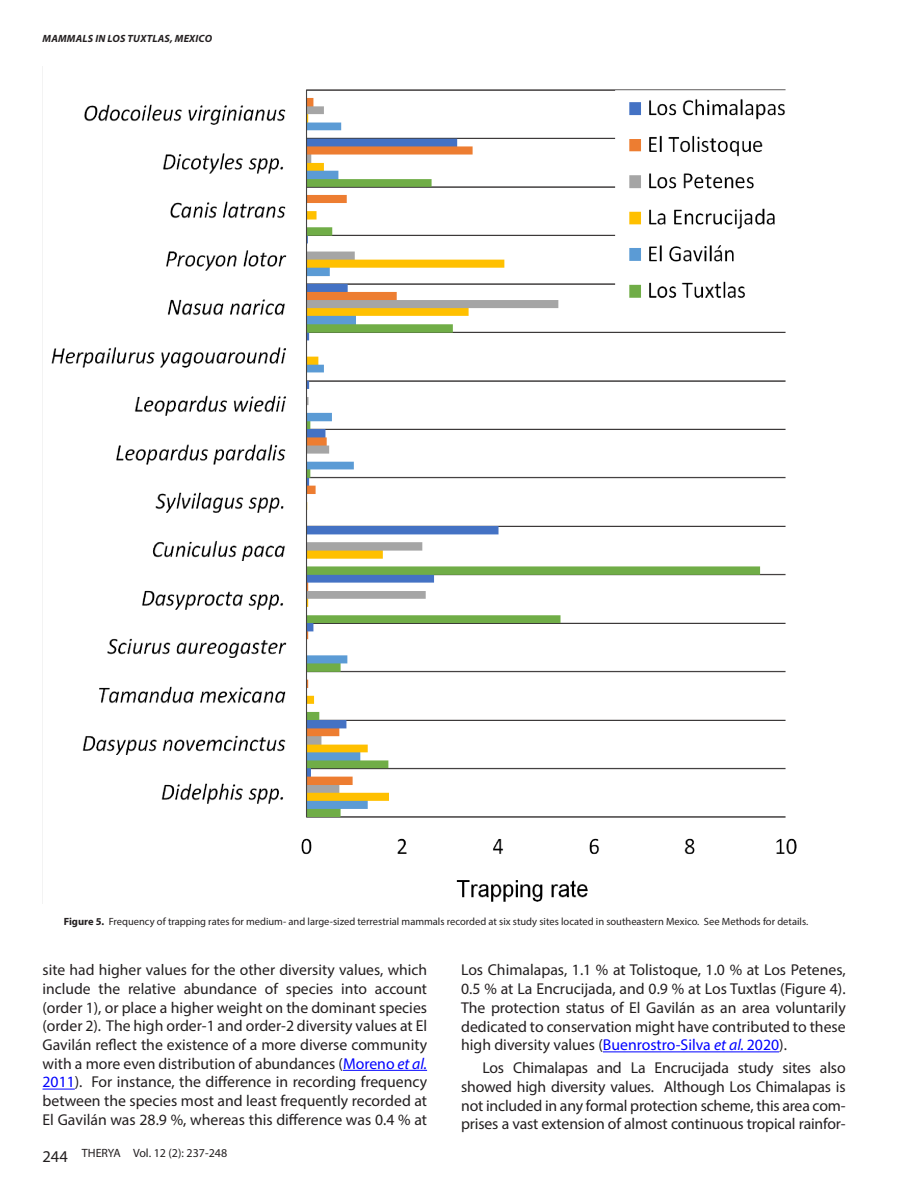
<style>
.page{position:relative;width:918px;height:1188px;background:#fff}
.page>*{position:absolute;margin:0;border:0;box-sizing:border-box;transform-origin:0 0}
.t1{font:15.75px/18.8px "Myriad Pro";color:#231f20;text-align:justify}
.t2{font:15.6px/18.6px "Myriad Pro";color:#231f20}
.t3{font:12px "Myriad Pro";color:#231f20}
.t4{font:10.5px "Myriad Pro";color:#231f20}
.t5{font:italic 700 10.5px "Myriad Pro";letter-spacing:.02em;color:#231f20}
.s1{font-weight:700}
.s2{color:#00f}
.s3{font-style:italic;color:#00f}
.s4{font-size:16.5px}
</style>
<div class="page">
<hr style="left:343px;top:1070px;width:84px;height:1px;background:#00f">
<hr style="left:43px;top:1089px;width:32px;height:1px;background:#00f">
<hr style="left:603px;top:1051px;width:176px;height:1px;background:#00f">
<img style="left:51px;top:89px;width:746px;height:813px">
<p class="t5" style="left:43px;top:31px;width:171px">MAMMALS IN LOS TUXTLAS, MEXICO</p>
<p class="t4" style="left:64px;top:915px;width:746px"><span class="s1">Figure 5.</span> Frequency of trapping rates for medium- and large-sized terrestrial mammals recorded at six study sites located in southeastern Mexico. See Methods for details.</p>
<p class="t2" style="left:43px;top:960px;width:386px">site had higher values for the other diversity values, which include the relative abundance of species into account</p>
<p class="t1" style="left:43px;top:998px;width:386px">(order 1), or place a higher weight on the dominant species (order 2). The high order-1 and order-2 diversity values at El Gavilán reflect the existence of a more diverse community with a more even distribution of abundances (<span class="s2">Moreno</span> <span class="s3">et al.<br></span><span class="s2">2011</span>). For instance, the difference in recording frequency between the species most and least frequently recorded at El Gavilán was 28.9 %, whereas this difference was 0.4 % at</p>
<p class="t3" style="left:43px;top:1146px;width:186px"><span class="s4">244</span> THERYA Vol. 12 (2): 237-248</p>
<p class="t1" style="left:461px;top:960px;width:386px">Los Chimalapas, 1.1 % at Tolistoque, 1.0 % at Los Petenes, 0.5 % at La Encrucijada, and 0.9 % at Los Tuxtlas (Figure 4).<br>The protection status of El Gavilán as an area voluntarily dedicated to conservation might have contributed to these high diversity values (<span class="s2">Buenrostro-Silva</span> <span class="s3">et al.</span> <span class="s2">2020</span>).</p>
<p class="t1" style="left:461px;top:1058px;width:386px;text-indent:21px">Los Chimalapas and La Encrucijada study sites also showed high diversity values. Although Los Chimalapas is not included in any formal protection scheme, this area com&shy;prises a vast extension of almost continuous tropical rainfor-</p>
</div>
